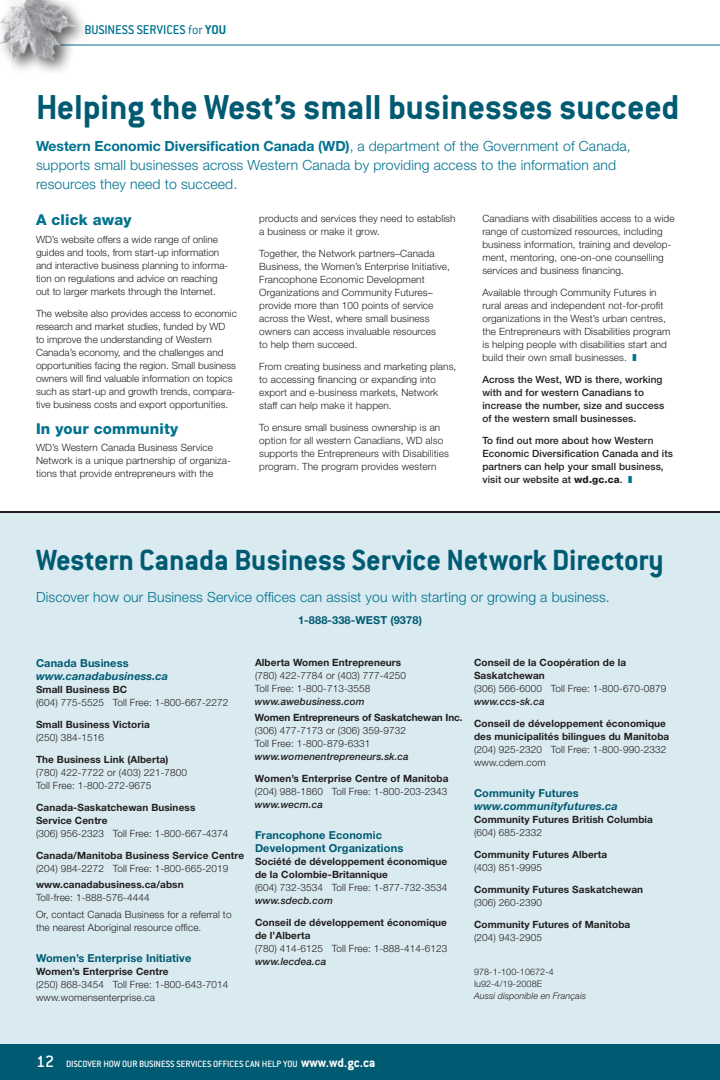
<style>
.page{position:relative;width:720px;height:1080px;background:#fff}
.page>*{position:absolute;margin:0;border:0;box-sizing:border-box;transform-origin:0 0}
.t1{font:700 38px "Conduit ITC";letter-spacing:-.005em;color:#005a72}
.t2{font:700 32px "Conduit ITC";letter-spacing:-.005em;color:#005a72}
.t3{font:800 15px "Helvetica Neue";letter-spacing:.01em;color:#00718e}
.t4{font:300 14px/19px "Helvetica Neue";letter-spacing:.01em;color:#00718e}
.t5{font:700 14px "Conduit ITC";color:#fff}
.t6{font:500 14px "Conduit ITC";color:#00718e}
.t7{font:700 11px/13px "Helvetica Neue";letter-spacing:.01em;color:#005a72}
.t8{font:italic 700 11px "Helvetica Neue";letter-spacing:.01em;color:#005a72}
.t9{font:300 10px/13px "Helvetica Neue";letter-spacing:.01em;color:#231f20}
.t10{font:700 10px/13px "Helvetica Neue";letter-spacing:.01em;color:#231f20}
.t11{font:500 10px/13px "Helvetica Neue";letter-spacing:.01em;color:#231f20}
.t12{font:italic 500 10px "Helvetica Neue";letter-spacing:.01em;color:#231f20}
.t13{font:500 10px "Conduit ITC";color:#fff}
.t14{font:700 10px "Helvetica Neue";letter-spacing:-.01em;color:#231f20}
.t15{font:300 9px/12px "Helvetica Neue";letter-spacing:.01em;color:#231f20}
.t16{font:italic 300 9px "Helvetica Neue";letter-spacing:.01em;color:#231f20}
.s1{font-weight:300}
.s2{font-weight:700}
.s3{color:#00718e}
.s4{font-weight:800}
.s5{font-size:18px}
.s6{font-weight:500;font-size:10px}
</style>
<div class="page">
<div style="left:0;top:1044px;width:720px;height:36px;background:#005a72"></div>
<hr style="left:42px;top:45px;width:678px;height:1px;background:#00718e">
<img style="left:0;top:0;width:90px;height:71px">
<div style="left:0;top:513px;width:720px;height:531px;background:#d9eaf0"></div>
<hr style="left:0;top:511px;width:720px;height:2px;background:#231f20">
<h3 class="t6" style="left:85px;top:22px;width:143px">BUSINESS SERVICES <span class="s1">for</span> <span class="s2">YOU</span></h3>
<h1 class="t1" style="left:36px;top:85px;width:645px">Helping the West’s small businesses succeed</h1>
<h3 class="t4" style="left:36px;top:137px;width:596px"><span class="s2">Western Economic Diversification Canada (WD)</span>, a department of the Government of Canada, supports small businesses across Western Canada by providing access to the information and resources they need to succeed.</h3>
<h3 class="t3" style="left:36px;top:211px;width:97px">A click away</h3>
<p class="t9" style="left:36px;top:232px;width:194px">WD’s website offers a wide range of online guides and tools, from start-up information and interactive business planning to informa&shy;tion on regulations and advice on reaching out to larger markets through the Internet.</p>
<p class="t9" style="left:36px;top:306px;width:202px">The website also provides access to economic research and market studies, funded by WD<br>to improve the understanding of Western Canada’s economy, and the challenges and opportunities facing the region. Small business owners will find valuable information on topics such as start-up and growth trends, compara&shy;tive business costs and export opportunities.</p>
<h3 class="t3" style="left:36px;top:419px;width:144px">In your community</h3>
<p class="t9" style="left:36px;top:441px;width:196px">WD’s Western Canada Business Service<br>Network is a unique partnership of organiza&shy;tions that provide entrepreneurs with the</p>
<p class="t9" style="left:259px;top:211px;width:198px">products and services they need to establish a business or make it grow.</p>
<p class="t9" style="left:259px;top:246px;width:192px">Together, the Network partners–Canada Business, the Women’s Enterprise Initiative, Francophone Economic Development Organizations and Community Futures– provide more than 100 points of service across the West, where small business owners can access invaluable resources<br>to help them succeed.</p>
<p class="t9" style="left:259px;top:359px;width:199px">From creating business and marketing plans, to accessing financing or expanding into export and e-business markets, Network staff can help make it happen.</p>
<p class="t9" style="left:259px;top:420px;width:191px">To ensure small business ownership is an option for all western Canadians, WD also supports the Entrepreneurs with Disabilities program. The program provides western</p>
<p class="t9" style="left:482px;top:211px;width:194px">Canadians with disabilities access to a wide range of customized resources, including business information, training and develop&shy;ment, mentoring, one-on-one counselling services and business financing.</p>
<p class="t9" style="left:482px;top:285px;width:189px">Available through Community Futures in rural areas and independent not-for-profit organizations in the West’s urban centres, the Entrepreneurs with Disabilities program is helping people with disabilities start and build their own small businesses. <span class="s3">❚</span></p>
<p class="t11" style="left:482px;top:372px;width:183px">Across the West, WD is there, working with and for western Canadians to increase the number, size and success of the western small businesses.</p>
<p class="t11" style="left:482px;top:433px;width:192px">To find out more about how Western Economic Diversification Canada and its partners can help your small business, visit our website at <span class="s4">wd.gc.ca</span>. <span class="s3">❚</span></p>
<h2 class="t2" style="left:36px;top:541px;width:629px">Western Canada Business Service Network Directory</h2>
<h3 class="t4" style="left:36px;top:588px;width:575px">Discover how our Business Service offices can assist you with starting or growing a business.</h3>
<p class="t7" style="left:298px;top:614px;width:125px">1-888-338-WEST (9378)</p>
<p class="t7" style="left:36px;top:656px;width:94px">Canada Business</p>
<p class="t8" style="left:36px;top:669px;width:134px">www.canadabusiness.ca</p>
<p class="t10" style="left:36px;top:682px;width:93px">Small Business BC</p>
<p class="t9" style="left:36px;top:695px;width:194px">(604) 775-5525 Toll Free: 1-800-667-2272</p>
<p class="t10" style="left:36px;top:717px;width:115px">Small Business Victoria</p>
<p class="t9" style="left:36px;top:730px;width:70px">(250) 384-1516</p>
<p class="t10" style="left:36px;top:752px;width:134px">The Business Link (Alberta)</p>
<p class="t9" style="left:36px;top:765px;width:153px">(780) 422-7722 or (403) 221-7800<br>Toll Free: 1-800-272-9675</p>
<p class="t10" style="left:36px;top:800px;width:161px">Canada-Saskatchewan Business<br>Service Centre</p>
<p class="t9" style="left:36px;top:826px;width:194px">(306) 956-2323 Toll Free: 1-800-667-4374</p>
<p class="t10" style="left:36px;top:848px;width:210px">Canada/Manitoba Business Service Centre</p>
<p class="t9" style="left:36px;top:861px;width:194px">(204) 984-2272 Toll Free: 1-800-665-2019</p>
<p class="t10" style="left:36px;top:878px;width:149px">www.canadabusiness.ca/absn</p>
<p class="t9" style="left:36px;top:889px;width:197px;line-height:16.6px">Toll-free: 1-888-576-4444<br>Or, contact Canada Business for a referral to</p>
<p class="t9" style="left:36px;top:921px;width:167px">the nearest Aboriginal resource office.</p>
<p class="t7" style="left:36px;top:951px;width:157px">Women’s Enterprise Initiative</p>
<p class="t10" style="left:36px;top:964px;width:134px">Women’s Enterprise Centre</p>
<p class="t9" style="left:36px;top:978px;width:194px">(250) 868-3454 Toll Free: 1-800-643-7014 www.womensenterprise.ca</p>
<p class="t10" style="left:474px;top:656px;width:154px">Conseil de la Coopération de la<br>Saskatchewan</p>
<p class="t9" style="left:474px;top:682px;width:194px">(306) 566-6000 Toll Free: 1-800-670-0879</p>
<p class="t12" style="left:474px;top:695px;width:72px">www.ccs-sk.ca</p>
<p class="t10" style="left:474px;top:717px;width:197px">Conseil de développement économique des municipalités bilingues du Manitoba</p>
<p class="t9" style="left:474px;top:743px;width:194px">(204) 925-2320 Toll Free: 1-800-990-2332 www.cdem.com</p>
<p class="t7" style="left:474px;top:786px;width:106px">Community Futures</p>
<p class="t8" style="left:474px;top:799px;width:145px">www.communityfutures.ca</p>
<p class="t10" style="left:474px;top:813px;width:180px">Community Futures British Columbia</p>
<p class="t9" style="left:474px;top:826px;width:70px">(604) 685-2332</p>
<p class="t10" style="left:474px;top:848px;width:135px">Community Futures Alberta</p>
<p class="t9" style="left:474px;top:861px;width:70px">(403) 851-9995</p>
<p class="t10" style="left:474px;top:883px;width:171px">Community Futures Saskatchewan</p>
<p class="t9" style="left:474px;top:896px;width:70px">(306) 260-2390</p>
<p class="t10" style="left:474px;top:918px;width:158px">Community Futures of Manitoba</p>
<p class="t9" style="left:474px;top:931px;width:70px">(204) 943-2905</p>
<p class="t15" style="left:474px;top:965px;width:81px">978-1-100-10672-4<br>Iu92-4/19-2008E</p>
<p class="t16" style="left:474px;top:990px;width:114px">Aussi disponible en Français</p>
<p class="t10" style="left:255px;top:656px;width:148px">Alberta Women Entrepreneurs</p>
<p class="t9" style="left:255px;top:669px;width:153px">(780) 422-7784 or (403) 777-4250<br>Toll Free: 1-800-713-3558</p>
<p class="t12" style="left:255px;top:695px;width:111px">www.awebusiness.com</p>
<p class="t14" style="left:255px;top:712px;width:209px">Women Entrepreneurs of Saskatchewan Inc.</p>
<p class="t9" style="left:255px;top:724px;width:153px">(306) 477-7173 or (306) 359-9732<br>Toll Free: 1-800-879-6331</p>
<p class="t12" style="left:255px;top:751px;width:155px">www.womenentrepreneurs.sk.ca</p>
<p class="t10" style="left:255px;top:772px;width:195px">Women’s Enterprise Centre of Manitoba</p>
<p class="t9" style="left:255px;top:785px;width:194px">(204) 988-1860 Toll Free: 1-800-203-2343</p>
<p class="t12" style="left:255px;top:799px;width:70px">www.wecm.ca</p>
<p class="t7" style="left:255px;top:829px;width:150px">Francophone Economic<br>Development Organizations</p>
<p class="t10" style="left:255px;top:855px;width:194px">Société de développement économique de la Colombie-Britannique</p>
<p class="t9" style="left:255px;top:881px;width:194px">(604) 732-3534 Toll Free: 1-877-732-3534</p>
<p class="t12" style="left:255px;top:895px;width:80px">www.sdecb.com</p>
<p class="t10" style="left:255px;top:916px;width:194px">Conseil de développement économique de l’Alberta</p>
<p class="t9" style="left:255px;top:942px;width:194px">(780) 414-6125 Toll Free: 1-888-414-6123</p>
<p class="t12" style="left:255px;top:956px;width:73px">www.lecdea.ca</p>
<p class="t13" style="left:36px;top:1058px;width:41px"><span class="s5">12</span> DISCOVER</p>
<p class="t13" style="left:104px;top:1058px;width:7px">HOW</p>
<p class="t13" style="left:122px;top:1058px;width:28px">OUR BUSINESS</p>
<p class="t13" style="left:176px;top:1058px;width:10px">SERVICES</p>
<p class="t13" style="left:213px;top:1058px;width:19px">OFFICES</p>
<h3 class="t5" style="left:245px;top:1054px;width:132px"><span class="s6">CAN HE LP YOU</span> www.wd.gc.ca</h3>
</div>
